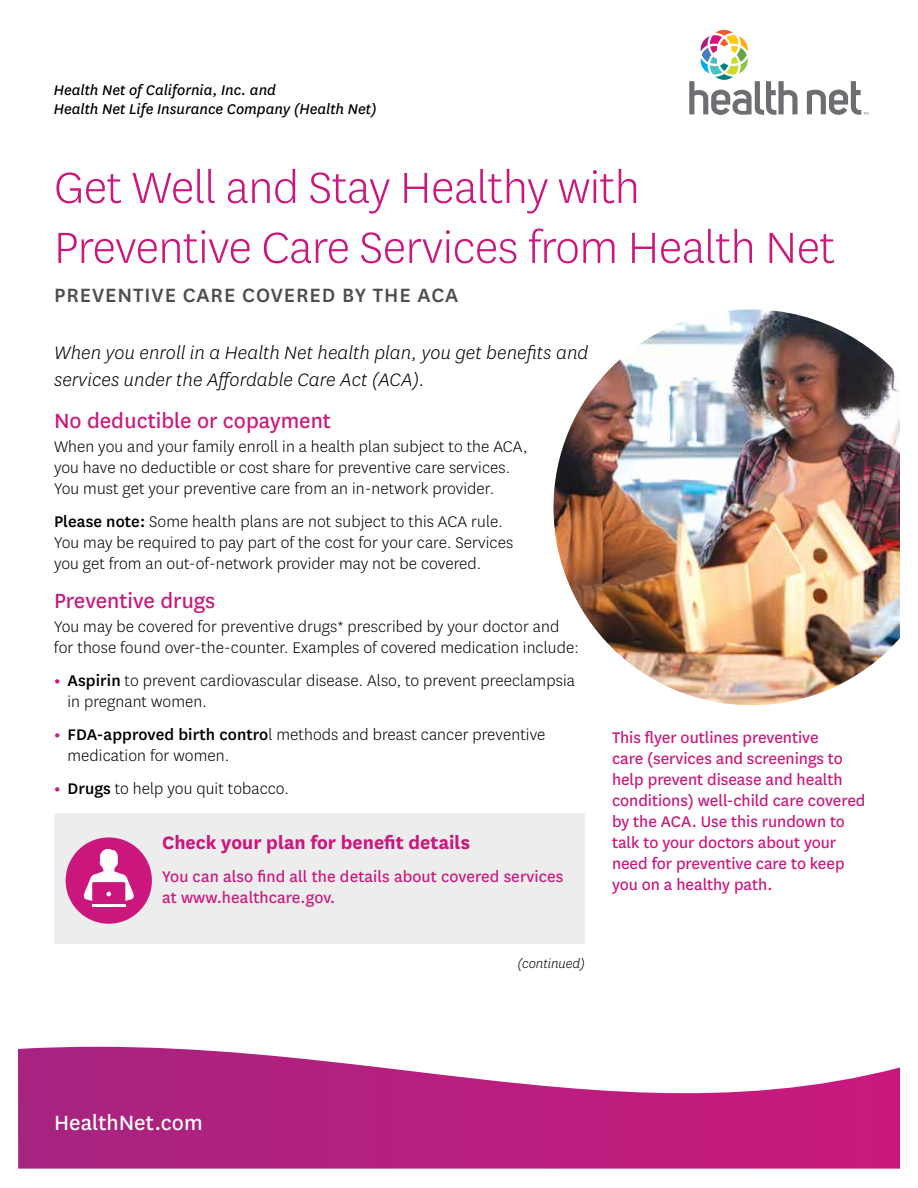
<style>
.page{position:relative;width:918px;height:1188px;background:#fff}
.page>*{position:absolute;margin:0;border:0;box-sizing:border-box;transform-origin:0 0}
.t1{font:300 51px/60px "Centene Sans";letter-spacing:-.01em;color:#cb177d}
.t2{font:24px "Centene Sans";color:#cb177d}
.t3{font:24px "Centene Sans";color:#fff}
.t4{font:500 22.5px "Centene Sans";letter-spacing:.04em;color:#4d4d4f}
.t5{font:italic 300 21px/27px "Centene Sans";letter-spacing:.005em;color:#000}
.t6{font:700 21px "Centene Sans";color:#cb177d}
.t7{font:300 18px/21px "Centene Sans";letter-spacing:.005em;color:#000}
.t8{font:18px/21px "Centene Sans";letter-spacing:-.005em;color:#cb177d}
.t9{font:italic 16.5px/19.5px "Centene Sans";color:#000}
.t10{font:italic 300 15px "Centene Sans";color:#000}
.s1{font-weight:500}
.s2{font-weight:700;color:#cb177d}
</style>
<div class="page">
<svg style="left:689px;top:30px;width:109px;height:85px"></svg>
<svg style="left:807px;top:81px;width:61px;height:34px"></svg>
<svg style="left:18px;top:1047px;width:882px;height:122px"></svg>
<div style="left:54px;top:813px;width:531px;height:130px;background:#ededee"></div>
<div style="left:66px;top:837px;width:86px;height:87px;background:#cb177d;border-radius:50%"></div>
<hr style="left:92px;top:904px;width:33px;height:3px;background:#fff">
<svg style="left:83px;top:848px;width:51px;height:53px"></svg>
<img style="left:554px;top:309px;width:346px;height:396px">
<p class="t9" style="left:54px;top:79px;width:324px">Health Net of California, Inc. and<br>Health Net Life Insurance Company (Health Net)</p>
<h1 class="t1" style="left:54px;top:156px;width:783px">Get Well and Stay Healthy with<br>Preventive Care Services from Health Net</h1>
<h2 class="t4" style="left:54px;top:280px;width:406px">PREVENTIVE CARE COVERED BY THE ACA</h2>
<p class="t5" style="left:54px;top:339px;width:536px">When you enroll in a Health Net health plan, you get benefits and services under the Affordable Care Act (ACA).</p>
<h3 class="t2" style="left:54px;top:405px;width:279px">No deductible or copayment</h3>
<p class="t7" style="left:54px;top:435px;width:475px">When you and your family enroll in a health plan subject to the ACA, you have no deductible or cost share for preventive care services.<br>You must get your preventive care from an in-network provider.</p>
<p class="t7" style="left:54px;top:511px;width:461px"><span class="s1">Please note:</span> Some health plans are not subject to this ACA rule.<br>You may be required to pay part of the cost for your care. Services you get from an out-of-network provider may not be covered.</p>
<h3 class="t2" style="left:54px;top:585px;width:163px">Preventive drugs</h3>
<p class="t7" style="left:54px;top:615px;width:526px">You may be covered for preventive drugs* prescribed by your doctor and for those found over-the-counter. Examples of covered medication include:</p>
<p class="t7" style="left:68px;top:669px;width:509px;text-indent:-14px"><span class="s2">•</span> <span class="s1">Aspirin</span> to prevent cardiovascular disease. Also, to prevent preeclampsia in pregnant women.</p>
<p class="t7" style="left:68px;top:723px;width:479px;text-indent:-14px"><span class="s2">•</span> <span class="s1">FDA-approved birth contro</span>l methods and breast cancer preventive medication for women.</p>
<p class="t7" style="left:54px;top:777px;width:236px"><span class="s2">•</span> <span class="s1">Drugs</span> to help you quit tobacco.</p>
<h3 class="t6" style="left:162px;top:828px;width:309px">Check your plan for benefit details</h3>
<p class="t8" style="left:162px;top:865px;width:403px">You can also find all the details about covered services at www.healthcare.gov.</p>
<p class="t10" style="left:517px;top:955px;width:69px">(continued)</p>
<p class="t8" style="left:612px;top:726px;width:255px">This flyer outlines preventive<br>care (services and screenings to help prevent disease and health conditions) well-child care covered by the ACA. Use this rundown to talk to your doctors about your need for preventive care to keep you on a healthy path.</p>
<p class="t3" style="left:54px;top:1107px;width:150px">HealthNet.com</p>
</div>
